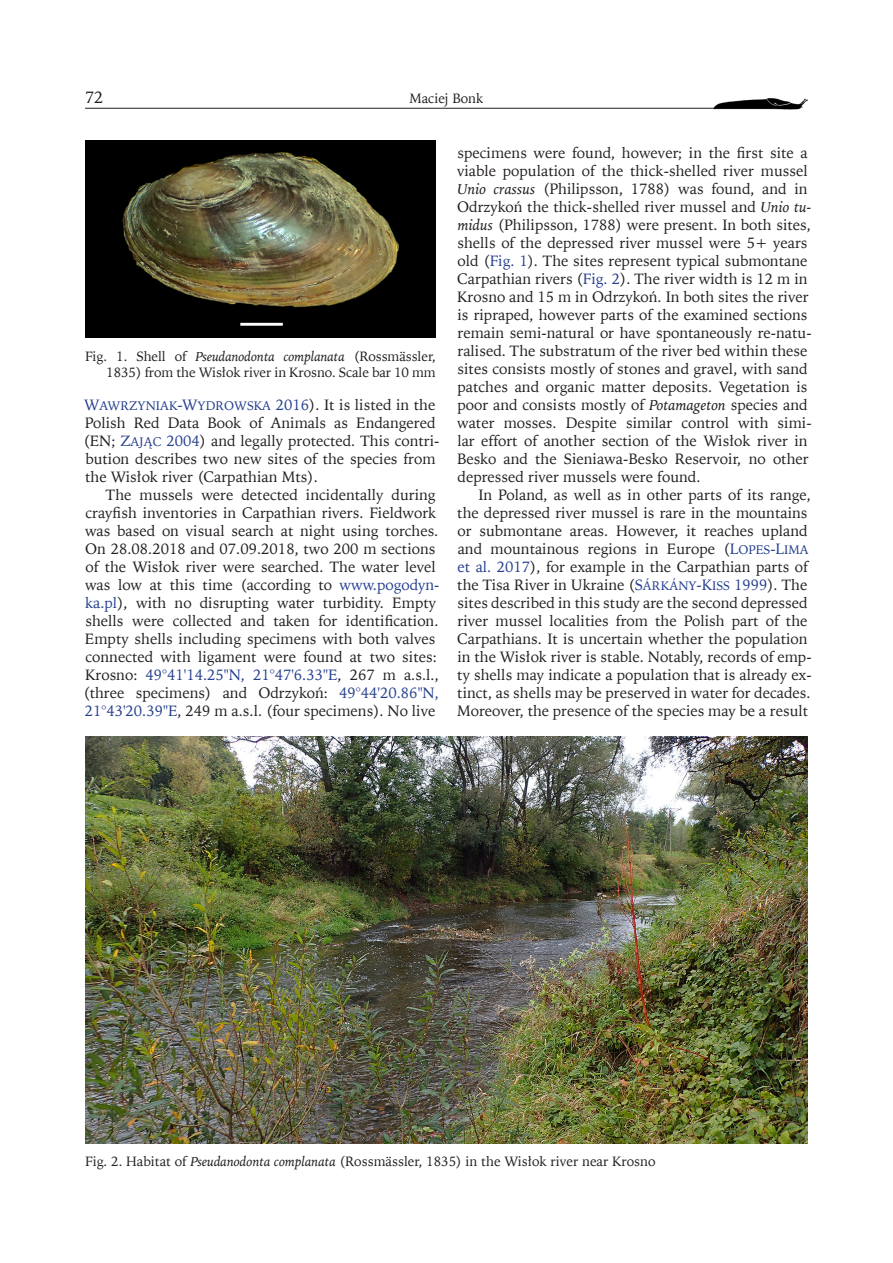
<style>
.page{position:relative;width:893px;height:1263px;background:#fff}
.page>*{position:absolute;margin:0;border:0;box-sizing:border-box;transform-origin:0 0}
.Pagina{font:16.5px "Iowan Old St EU";color:#231f20}
.t1{font:15px/18px "Iowan Old St EU";color:#231f20}
.Tytuł_ryciny_tabeli{font:13.5px/16.2px "Iowan Old St EU";letter-spacing:-.005em;color:#231f20;text-align:right}
.Pagina-2{font:13.5px "Iowan Old St EU";color:#231f20}
.t2{font:12.45px "Iowan Old St EU Normal SC830";color:#253f8e}
.s1{font-style:italic}
.s2{font-size:15px}
.s3{font-family:"Iowan Old St EU";font-size:15px}
.s4{font-family:"Iowan Old St EU";font-size:15px;color:#231f20}
.s5{font-family:"Iowan Old St EU Normal SC830";color:#253f8e}
.s6{font-family:"Iowan Old St EU Normal SC830";font-size:12.45px;color:#253f8e}
.s7{color:#253f8e}
.s8{font-family:"Iowan Old St EU Normal SC830"}
</style>
<div class="page">
<hr style="left:85px;top:108px;width:706px;height:1px;background:#231f20">
<img style="left:714px;top:98px;width:93px;height:12px">
<img style="left:85px;top:140px;width:351px;height:198px">
<img style="left:85px;top:737px;width:723px;height:406px">
<p class="Pagina" style="left:85px;top:87px;width:20px">72</p>
<p class="Pagina-2" style="left:409px;top:90px;width:75px">Maciej Bonk</p>
<p class="Tytuł_ryciny_tabeli" style="left:85px;top:348px;width:352px">Fig. 1. Shell of <span class="s1">Pseudanodonta complanata</span> (Rossmässler,<br>1835) from the Wisłok river in Krosno. Scale bar 10 mm</p>
<p class="t2" style="left:84px;top:398px;width:353px"><span class="s2">W</span>AWRZYNIAK<span class="s2">-W</span>YDROWSKA <span class="s3">2016</span><span class="s4">). It is listed in the</span></p>
<p class="t1" style="left:84px;top:414px;width:358px">Polish Red Data Book of Animals as Endangered (EN; <span class="s5">Z</span><span class="s6">AJĄC</span> <span class="s7">2004</span>) and legally protected. This contri&shy;bution describes two new sites of the species from the Wisłok river (Carpathian Mts).</p>
<p class="t1" style="left:84px;top:486px;width:358px;text-indent:22px">The mussels were detected incidentally during crayfish inventories in Carpathian rivers. Fieldwork was based on visual search at night using torches.<br>On 28.08.2018 and 07.09.2018, two 200 m sections of the Wisłok river were searched. The water level was low at this time (according to <span class="s7">www.pogodyn&shy;ka.pl</span>), with no disrupting water turbidity. Empty shells were collected and taken for identification.<br>Empty shells including specimens with both valves connected with ligament were found at two sites:<br>Krosno: <span class="s7">49°41'14.25"N, 21°47'6.33"E</span>, 267 m a.s.l., (three specimens) and Odrzykoń: <span class="s7">49°44'20.86"N, 21°43'20.39"E</span>, 249 m a.s.l. (four specimens). No live</p>
<p class="t1" style="left:457px;top:144px;width:356px">specimens were found, however; in the first site a viable population of the thick-shelled river mussel <span class="s1">Unio crassus</span> (Philipsson, 1788) was found, and in Odrzykoń the thick-shelled river mussel and <span class="s1">Unio tu&shy;midus</span> (Philipsson, 1788<span class="s8">)</span> were present. In both sites, shells of the depressed river mussel were 5+ years old (<span class="s7">Fig. 1</span>). The sites represent typical submontane Carpathian rivers (<span class="s7">Fig. 2</span>). The river width is 12 m in Krosno and 15 m in Odrzykoń. In both sites the river is ripraped, however parts of the examined sections remain semi-natural or have spontaneously re-natu&shy;ralised. The substratum of the river bed within these sites consists mostly of stones and gravel, with sand patches and organic matter deposits. Vegetation is poor and consists mostly of <span class="s1">Potamageton</span> species and water mosses. Despite similar control with simi&shy;lar effort of another section of the Wisłok river in Besko and the Sieniawa-Besko Reservoir, no other depressed river mussels were found.</p>
<p class="t1" style="left:457px;top:486px;width:356px;text-indent:21px">In Poland, as well as in other parts of its range, the depressed river mussel is rare in the mountains or submontane areas. However, it reaches upland and mountainous regions in Europe (<span class="s5">L</span><span class="s6">OPES</span><span class="s5">-L</span><span class="s6">IMA </span><span class="s7">et al. 2017</span>), for example in the Carpathian parts of the Tisa River in Ukraine (<span class="s5">S</span><span class="s6">ÁRKÁNY</span><span class="s5">-K</span><span class="s6">ISS</span> <span class="s7">1999</span>). The sites described in this study are the second depressed river mussel localities from the Polish part of the Carpathians. It is uncertain whether the population in the Wisłok river is stable. Notably, records of emp&shy;ty shells may indicate a population that is already ex&shy;tinct, as shells may be preserved in water for decades.<br>Moreover, the presence of the species may be a result</p>
<p class="Tytuł_ryciny_tabeli" style="left:85px;top:1154px;width:572px">Fig. 2. Habitat of <span class="s1">Pseudanodonta complanata</span> (Rossmässler, 1835) in the Wisłok river near Krosno</p>
</div>
